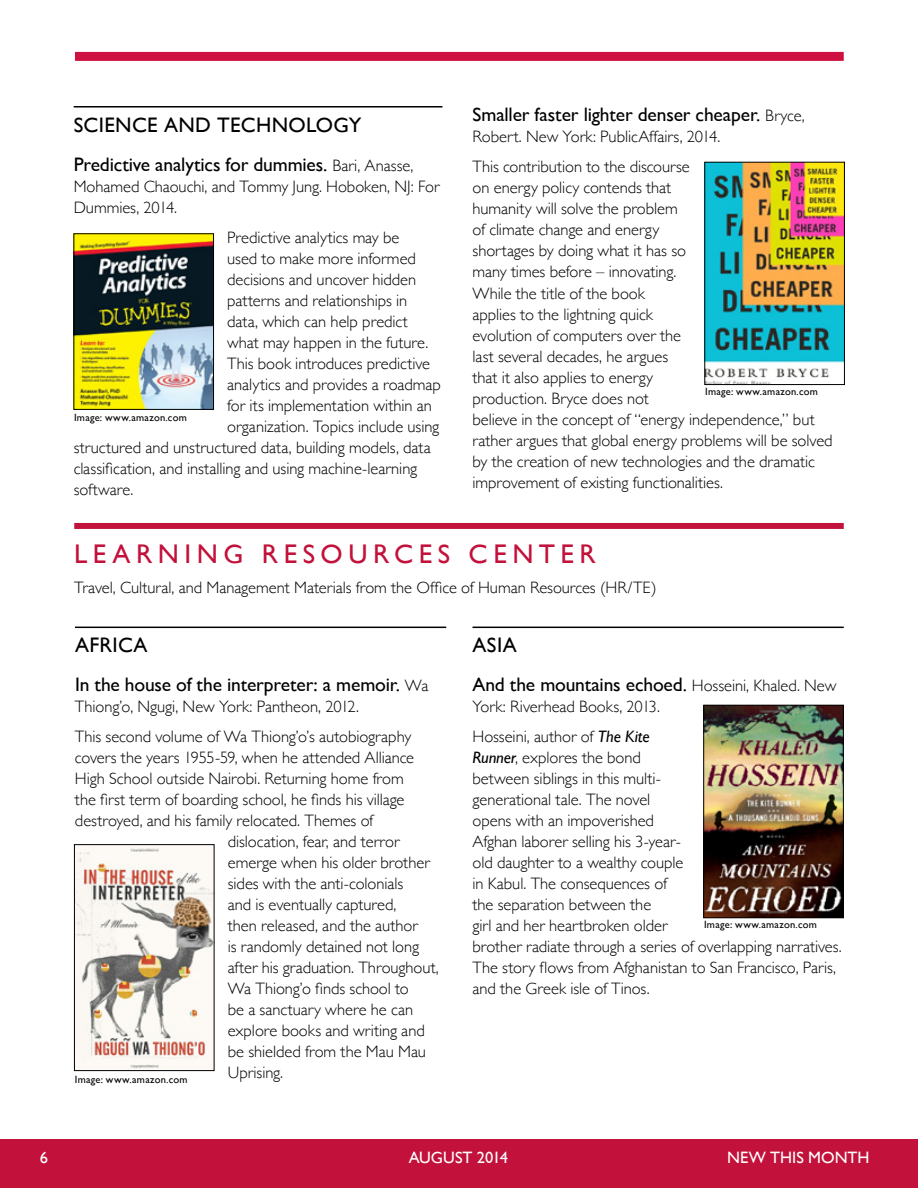
<style>
.page{position:relative;width:918px;height:1188px;background:#fff}
.page>*{position:absolute;margin:0;border:0;box-sizing:border-box;transform-origin:0 0}
.t1{font:27px "Gill Sans";letter-spacing:.205em;color:#c2113a}
.t2{font:21px "Gill Sans";letter-spacing:.015em;color:#000}
.t3{font:19.5px "Gill Sans";letter-spacing:-.01em;color:#000}
.t4{font:300 16.5px/21px "Gill Sans";letter-spacing:-.005em;color:#000}
.t5{font:16.5px "Gill Sans";color:#fff}
.t6{font:10.5px "Gill Sans";letter-spacing:.025em;color:#000}
.s1{font-weight:300;font-size:16.5px}
.s2{font-weight:400;font-style:italic}
</style>
<div class="page">
<div style="left:0;top:1139px;width:918px;height:49px;background:#c2113a"></div>
<div style="left:75px;top:52px;width:769px;height:9px;background:#ce1141"></div>
<hr style="left:74px;top:106px;width:369px;height:2px;background:#000">
<hr style="left:472px;top:627px;width:372px;height:1px;background:#000">
<hr style="left:75px;top:627px;width:371px;height:1px;background:#000">
<img style="left:76px;top:846px;width:136px;height:223px">
<div style="left:74px;top:844px;width:140px;height:227px;border:1px solid #000"></div>
<img style="left:706px;top:707px;width:136px;height:209px">
<div style="left:704px;top:705px;width:140px;height:213px;border:1px solid #000"></div>
<img style="left:707px;top:164px;width:136px;height:219px">
<div style="left:705px;top:162px;width:140px;height:223px;border:1px solid #000"></div>
<div style="left:74px;top:523px;width:770px;height:6px;background:#c2113a"></div>
<img style="left:76px;top:236px;width:136px;height:172px">
<div style="left:74px;top:234px;width:140px;height:176px;border:1px solid #000"></div>
<p class="t2" style="left:74px;top:112px;width:289px">SCIENCE AND TECHNOLOGY</p>
<p class="t3" style="left:74px;top:152px;width:341px">Predictive analytics for dummies. <span class="s1">Bari, Anasse,</span></p>
<p class="t4" style="left:74px;top:175px;width:367px">Mohamed Chaouchi, and Tommy Jung. Hoboken, NJ: For<br>Dummies, 2014.</p>
<p class="t4" style="left:227px;top:226px;width:174px">Predictive analytics may be</p>
<p class="t4" style="left:227px;top:247px;width:190px">used to make more informed</p>
<p class="t4" style="left:227px;top:268px;width:191px">decisions and uncover hidden</p>
<p class="t4" style="left:227px;top:289px;width:182px">patterns and relationships in</p>
<p class="t4" style="left:227px;top:310px;width:182px">data, which can help predict</p>
<p class="t4" style="left:227px;top:331px;width:203px">what may happen in the future.</p>
<p class="t4" style="left:227px;top:352px;width:204px">This book introduces predictive</p>
<p class="t4" style="left:227px;top:373px;width:215px">analytics and provides a roadmap</p>
<p class="t4" style="left:227px;top:394px;width:206px">for its implementation within an</p>
<p class="t4" style="left:227px;top:415px;width:214px">organization. Topics include using</p>
<p class="t4" style="left:74px;top:436px;width:359px">structured and unstructured data, building models, data</p>
<p class="t4" style="left:74px;top:457px;width:345px">classification, and installing and using machine-learning</p>
<p class="t4" style="left:74px;top:478px;width:61px">software.</p>
<p class="t6" style="left:74px;top:411px;width:114px">Image: www.amazon.com</p>
<p class="t3" style="left:472px;top:103px;width:334px">Smaller faster lighter denser cheaper. <span class="s1">Bryce,</span></p>
<p class="t4" style="left:472px;top:121px;width:249px;line-height:30px">Robert. New York: PublicAffairs, 2014.<br>This contribution to the discourse</p>
<p class="t4" style="left:472px;top:177px;width:362px">on energy policy contends that<br>humanity will solve the problem<br>of climate change and energy<br>shortages by doing what it has so<br>many times before – innovating.<br>While the title of the book<br>applies to the lightning quick<br>evolution of computers over the<br>last several decades, he argues<br>that it also applies to energy<br>production. Bryce does not<br>believe in the concept of “energy independence,” but rather argues that global energy problems will be solved by the creation of new technologies and the dramatic improvement of existing functionalities.</p>
<p class="t6" style="left:705px;top:386px;width:114px">Image: www.amazon.com</p>
<h1 class="t1" style="left:74px;top:538px;width:523px">LEARNING RESOURCES CENTER</h1>
<p class="t4" style="left:74px;top:577px;width:584px">Travel, Cultural, and Management Materials from the Office of Human Resources (HR/TE)</p>
<p class="t2" style="left:75px;top:633px;width:27px">Africa</p>
<p class="t3" style="left:75px;top:673px;width:355px">In the house of the interpreter: a memoir. <span class="s1">Wa</span></p>
<p class="t4" style="left:75px;top:691px;width:338px;line-height:30px">Thiong’o, Ngugi, New York: Pantheon, 2012.<br>This second volume of Wa Thiong’o’s autobiography</p>
<p class="t4" style="left:75px;top:746px;width:341px">covers the years 1955-59, when he attended Alliance</p>
<p class="t4" style="left:75px;top:767px;width:330px">High School outside Nairobi. Returning home from</p>
<p class="t4" style="left:75px;top:788px;width:331px">the first term of boarding school, he finds his village</p>
<p class="t4" style="left:75px;top:809px;width:300px">destroyed, and his family relocated. Themes of</p>
<p class="t4" style="left:228px;top:830px;width:173px">dislocation, fear, and terror</p>
<p class="t4" style="left:228px;top:851px;width:204px">emerge when his older brother</p>
<p class="t4" style="left:228px;top:872px;width:177px">sides with the anti-colonials</p>
<p class="t4" style="left:228px;top:893px;width:170px">and is eventually captured,</p>
<p class="t4" style="left:228px;top:914px;width:192px">then released, and the author</p>
<p class="t4" style="left:228px;top:935px;width:193px">is randomly detained not long</p>
<p class="t4" style="left:228px;top:956px;width:213px">after his graduation. Throughout,</p>
<p class="t4" style="left:228px;top:977px;width:183px">Wa Thiong’o finds school to</p>
<p class="t4" style="left:228px;top:998px;width:187px">be a sanctuary where he can</p>
<p class="t4" style="left:228px;top:1019px;width:199px">explore books and writing and</p>
<p class="t4" style="left:228px;top:1040px;width:200px">be shielded from the Mau Mau</p>
<p class="t4" style="left:228px;top:1061px;width:57px">Uprising.</p>
<p class="t6" style="left:75px;top:1073px;width:114px">Image: www.amazon.com</p>
<p class="t2" style="left:472px;top:633px;width:26px">Asia</p>
<p class="t3" style="left:472px;top:673px;width:365px">And the mountains echoed. <span class="s1">Hosseini, Khaled. New</span></p>
<p class="t4" style="left:473px;top:691px;width:189px;line-height:30px">York: Riverhead Books, 2013.<br>Hosseini, author of <span class="s2">The Kite</span></p>
<p class="t4" style="left:473px;top:746px;width:371px"><span class="s2">Runner</span>, explores the bond<br>between siblings in this multi-<br>generational tale. The novel<br>opens with an impoverished<br>Afghan laborer selling his 3-year-<br>old daughter to a wealthy couple<br>in Kabul. The consequences of<br>the separation between the<br>girl and her heartbroken older<br>brother radiate through a series of overlapping narratives.<br>The story flows from Afghanistan to San Francisco, Paris, and the Greek isle of Tinos.</p>
<p class="t6" style="left:704px;top:918px;width:114px">Image: www.amazon.com</p>
<p class="t5" style="left:40px;top:1148px;width:10px">6</p>
<p class="t5" style="left:409px;top:1148px;width:101px">AUGUST 2014</p>
<p class="t5" style="left:727px;top:1148px;width:144px">NEW THIS MONTH</p>
</div>
